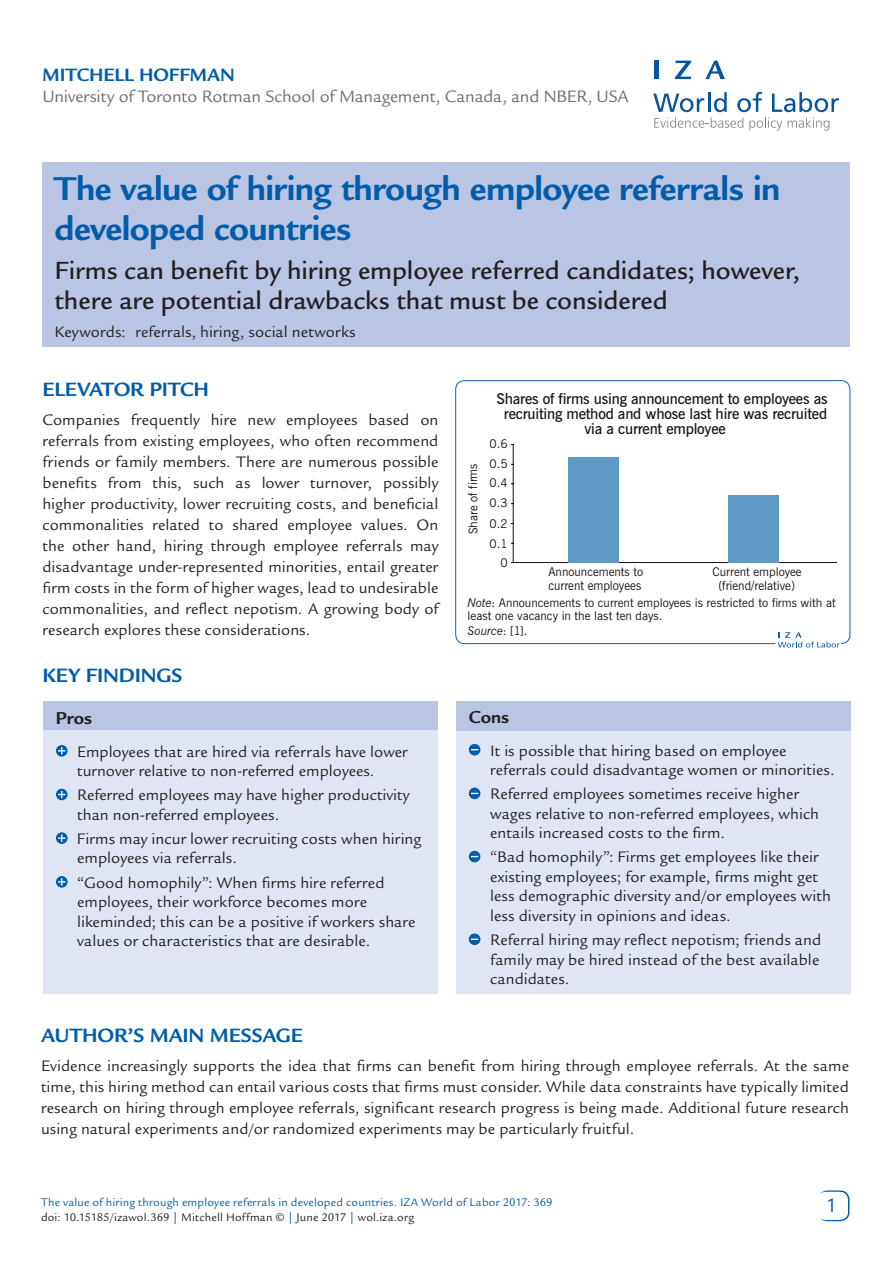
<style>
.page{position:relative;width:893px;height:1263px;background:#fff}
.page>*{position:absolute;margin:0;border:0;box-sizing:border-box;transform-origin:0 0}
.Cover__Title{font:700 36px/40.5px "Legacy Sans Std";letter-spacing:-.015em;color:#015dab}
.Cover__Subtitle{font:500 27px/30px "Legacy Sans ITC Pro";color:#231f20}
.Main__A_Level_Headin{font:700 21px "Legacy Sans Std";letter-spacing:-.01em;color:#015dab}
.t1{font:21px "Legacy Sans Std";color:#015dab}
.Cover__AuthorName{font:700 19.5px "Legacy Sans Std";letter-spacing:-.005em;color:#015dab}
.Cover__Pro_Con_Heade{font:700 18.75px "Legacy Sans Std";letter-spacing:-.005em;color:#231f20}
.Cover__Affiliation{font:18px "Legacy Sans Std";letter-spacing:-.01em;color:#6c6d70}
.Main__Bodytext{font:16.5px/21px "Legacy Sans Std";letter-spacing:.005em;color:#231f20;text-align:justify}
.Cover__Pro_Con_Bulle{font:16.5px/19.5px "Legacy Sans Std";color:#231f20}
.Keywords{font:16.5px "Legacy Sans Std";letter-spacing:.005em;color:#231f20}
.t2{font:600 15px/15px "News Gothic BT";letter-spacing:-.015em;color:#171419}
.t3{font:12.75px "News Gothic BT";color:#171419;scale:.94 1}
.t4{font:12.45px "News Gothic BT";color:#171419}
.t5{font:12px/20.2px "News Gothic BT";color:#171419}
.t6{font:12px "Legacy Sans Std";letter-spacing:.015em;color:#015dab}
.t7{font:12px "Legacy Sans Std";letter-spacing:.015em;color:#231f20}
.t8{font:12px "News Gothic BT";color:#171419;scale:.81 1}
.t9{font:italic 12px "News Gothic BT";letter-spacing:.005em;color:#171419}
.s1{font-style:italic}
.s2{font-style:normal}
.s3{color:#015dab}
</style>
<div class="page">
<div style="left:42px;top:162px;width:808px;height:185px;background:#b9c5e3"></div>
<div style="left:818px;top:1190px;width:31px;height:31px;border:2px solid #015dab;border-radius:9px"></div>
<div style="left:817px;top:1192px;width:30px;height:28px;background:#fff;border-radius:9px"></div>
<svg style="left:653px;top:92px;width:186px;height:39px"></svg>
<hr style="left:654px;top:61px;width:4px;height:18px;background:#0854a0">
<svg style="left:675px;top:61px;width:16px;height:18px"></svg>
<svg style="left:705px;top:61px;width:20px;height:18px"></svg>
<div style="left:456px;top:701px;width:394px;height:292px;background:#e0e5f3"></div>
<div style="left:456px;top:701px;width:394px;height:29px;background:#b9c5e3"></div>
<svg style="left:469px;top:744px;width:11px;height:11px"></svg>
<svg style="left:469px;top:788px;width:11px;height:11px"></svg>
<svg style="left:469px;top:851px;width:11px;height:11px"></svg>
<div style="left:469px;top:933px;width:11px;height:12px;background:#015dab;border-radius:50%"></div>
<svg style="left:471px;top:938px;width:7px;height:2px"></svg>
<div style="left:43px;top:701px;width:395px;height:292px;background:#e0e5f3"></div>
<div style="left:43px;top:701px;width:395px;height:29px;background:#b9c5e3"></div>
<svg style="left:56px;top:745px;width:12px;height:12px"></svg>
<svg style="left:58px;top:747px;width:7px;height:7px"></svg>
<svg style="left:56px;top:789px;width:12px;height:11px"></svg>
<svg style="left:58px;top:791px;width:7px;height:7px"></svg>
<svg style="left:56px;top:832px;width:12px;height:12px"></svg>
<svg style="left:58px;top:834px;width:7px;height:8px"></svg>
<svg style="left:56px;top:876px;width:12px;height:12px"></svg>
<svg style="left:58px;top:878px;width:7px;height:7px"></svg>
<div style="left:455px;top:380px;width:395px;height:264px;border:1px solid #1566b1;border-radius:9px"></div>
<div style="left:776px;top:632px;width:64px;height:17px;background:#fff"></div>
<div style="left:775px;top:631px;width:66px;height:18px;border:1px solid #fff"></div>
<svg style="left:778px;top:632px;width:62px;height:15px"></svg>
<hr style="left:513px;top:444px;width:1px;height:119px;background:#171419">
<hr style="left:513px;top:562px;width:324px;height:1px;background:#171419">
<div style="left:568px;top:457px;width:51px;height:106px;background:#5f9ac7"></div>
<div style="left:728px;top:495px;width:50px;height:67px;background:#5f9ac7"></div>
<p class="Cover__AuthorName" style="left:43px;top:63px;width:194px">MITCHELL HOFFMAN</p>
<p class="Cover__Affiliation" style="left:43px;top:87px;width:588px">University of Toronto Rotman School of Management, Canada, and NBER, USA</p>
<p class="Cover__Title" style="left:55px;top:168px;width:727px">The value of hiring through employee referrals in developed countries</p>
<p class="Cover__Subtitle" style="left:55px;top:255px;width:747px">Firms can benefit by hiring employee referred candidates; however, there are potential drawbacks that must be considered</p>
<p class="Keywords" style="left:55px;top:322px;width:303px">Keywords: referrals, hiring, social networks</p>
<p class="Main__A_Level_Headin" style="left:43px;top:377px;width:168px">ELEVATOR PITCH</p>
<p class="Main__Bodytext" style="left:43px;top:410px;width:397px">Companies frequently hire new employees based on referrals from existing employees, who often recommend friends or family members. There are numerous possible benefits from this, such as lower turnover, possibly higher productivity, lower recruiting costs, and beneficial commonalities related to shared employee values. On the other hand, hiring through employee referrals may disadvantage under-represented minorities, entail greater firm costs in the form of higher wages, lead to undesirable commonalities, and reflect nepotism. A growing body of research explores these considerations.</p>
<p class="Main__A_Level_Headin" style="left:43px;top:664px;width:141px">KEY FINDINGS</p>
<p class="Cover__Pro_Con_Heade" style="left:56px;top:707px;width:38px">Pros</p>
<p class="Cover__Pro_Con_Bulle" style="left:77px;top:742px;width:332px">Employees that are hired via referrals have lower turnover relative to non-referred employees.</p>
<p class="Cover__Pro_Con_Bulle" style="left:77px;top:785px;width:334px">Referred employees may have higher productivity than non-referred employees.</p>
<p class="Cover__Pro_Con_Bulle" style="left:77px;top:829px;width:346px">Firms may incur lower recruiting costs when hiring employees via referrals.</p>
<p class="Cover__Pro_Con_Bulle" style="left:77px;top:873px;width:340px">“Good homophily”: When firms hire referred employees, their workforce becomes more likeminded; this can be a positive if workers share values or characteristics that are desirable.</p>
<p class="t5" style="left:463px;top:535px;width:72px;rotate:-91deg">Share of firms</p>
<p class="t8" style="left:466px;top:530px;width:73px;rotate:-90deg">Share of firms</p>
<p class="t2" style="left:496px;top:391px;width:333px">Shares of firms using announcement to employees as</p>
<p class="t2" style="left:584px;top:406px;width:244px;text-indent:-80px">recruiting method and whose last hire was recruited via a current employee</p>
<p class="t4" style="left:490px;top:434px;width:20px">0.6</p>
<p class="t5" style="left:489px;top:434px;width:20px">0.6</p>
<p class="t5" style="left:489px;top:455px;width:20px;line-height:18.8px">0.5<br>0.4</p>
<p class="t5" style="left:489px;top:493px;width:20px;text-align:justify">0.3<br>0.2<br>0.1</p>
<p class="t5" style="left:500px;top:552px;width:9px">0</p>
<p class="t5" style="left:548px;top:562px;width:96px">Announcements to</p>
<p class="t5" style="left:712px;top:562px;width:91px">Current employee</p>
<p class="t3" style="left:548px;top:578px;width:100px">current employees</p>
<p class="t4" style="left:718px;top:578px;width:78px">(friend/relative)</p>
<p class="t5" style="left:467px;top:596px;width:370px;line-height:13.5px"><span class="s1">Note</span>: Announcements to current employees is restricted to firms with at least one vacancy in the last ten days.</p>
<p class="t9" style="left:467px;top:624px;width:61px">Source<span class="s2">: [1].</span></p>
<p class="Cover__Pro_Con_Heade" style="left:469px;top:706px;width:42px">Cons</p>
<p class="Cover__Pro_Con_Bulle" style="left:490px;top:741px;width:346px">It is possible that hiring based on employee referrals could disadvantage women or minorities.</p>
<p class="Cover__Pro_Con_Bulle" style="left:490px;top:784px;width:331px">Referred employees sometimes receive higher wages relative to non-referred employees, which entails increased costs to the firm.</p>
<p class="Cover__Pro_Con_Bulle" style="left:490px;top:847px;width:342px">“Bad homophily”: Firms get employees like their existing employees; for example, firms might get less demographic diversity and/or employees with less diversity in opinions and ideas.</p>
<p class="Cover__Pro_Con_Bulle" style="left:490px;top:930px;width:333px;text-align:justify">Referral hiring may reflect nepotism; friends and family may be hired instead of the best available candidates.</p>
<p class="Main__A_Level_Headin" style="left:41px;top:1023px;width:263px">AUTHOR’S MAIN MESSAGE</p>
<p class="Main__Bodytext" style="left:41px;top:1055px;width:809px">Evidence increasingly supports the idea that firms can benefit from hiring through employee referrals. At the same time, this hiring method can entail various costs that firms must consider. While data constraints have typically limited research on hiring through employee referrals, significant research progress is being made. Additional future research using natural experiments and/or randomized experiments may be particularly fruitful.</p>
<p class="t6" style="left:41px;top:1195px;width:513px">The value of hiring through employee referrals in developed countries. IZA World of Labor 2017: 369</p>
<p class="t7" style="left:41px;top:1210px;width:375px">doi: 10.15185/izawol.369 <span class="s3">|</span> Mitchell Hoffman © <span class="s3">|</span> June 2017 <span class="s3">|</span> wol.iza.org</p>
<p class="t1" style="left:828px;top:1193px;width:13px">1</p>
</div>
